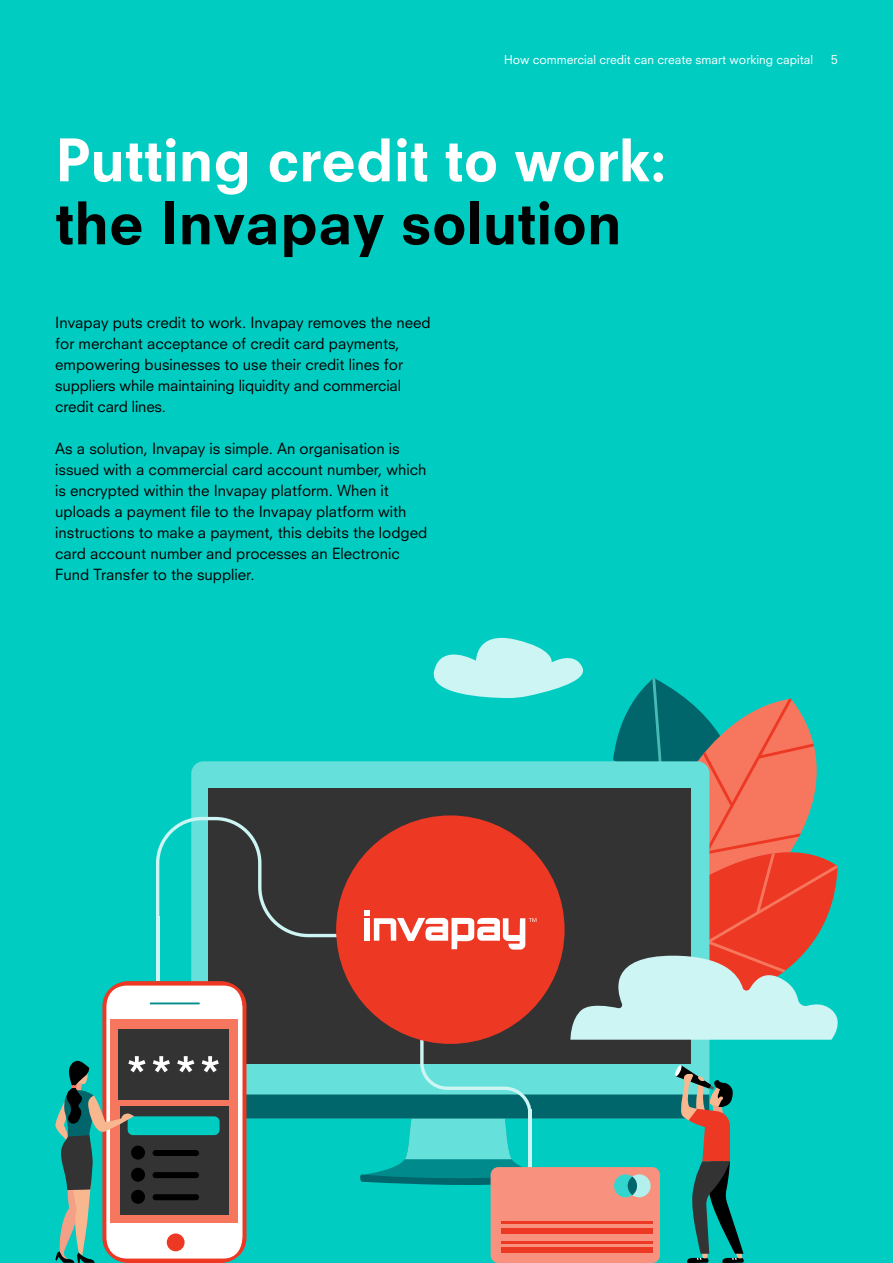
<style>
.page{position:relative;width:893px;height:1263px;background:#00ccc2}
.page>*{position:absolute;margin:0;border:0;box-sizing:border-box;transform-origin:0 0}
.t1{font:800 57px "Neuzeit SLT Std";color:#fff}
.t2{font:800 57px "Neuzeit SLT Std";color:#000}
.t3{font:15px/21px "Neuzeit SLT Std";color:#000}
.t4{font:12px "Neuzeit SLT Std";color:#fff}
</style>
<div class="page">
<svg style="left:55px;top:637px;width:783px;height:626px"></svg>
<p class="t4" style="left:504px;top:53px;width:310px">How commercial credit can create smart working capital</p>
<p class="t4" style="left:831px;top:53px;width:8px">5</p>
<h1 class="t1" style="left:55px;top:125px;width:612px">Putting credit to work:</h1>
<h1 class="t2" style="left:55px;top:188px;width:568px">the Invapay solution</h1>
<p class="t3" style="left:55px;top:312px;width:377px">Invapay puts credit to work. Invapay removes the need for merchant acceptance of credit card payments, empowering businesses to use their credit lines for suppliers while maintaining liquidity and commercial credit card lines.</p>
<p class="t3" style="left:55px;top:438px;width:373px">As a solution, Invapay is simple. An organisation is issued with a commercial card account number, which is encrypted within the Invapay platform. When it uploads a payment file to the Invapay platform with instructions to make a payment, this debits the lodged card account number and processes an Electronic Fund Transfer to the supplier.</p>
</div>
